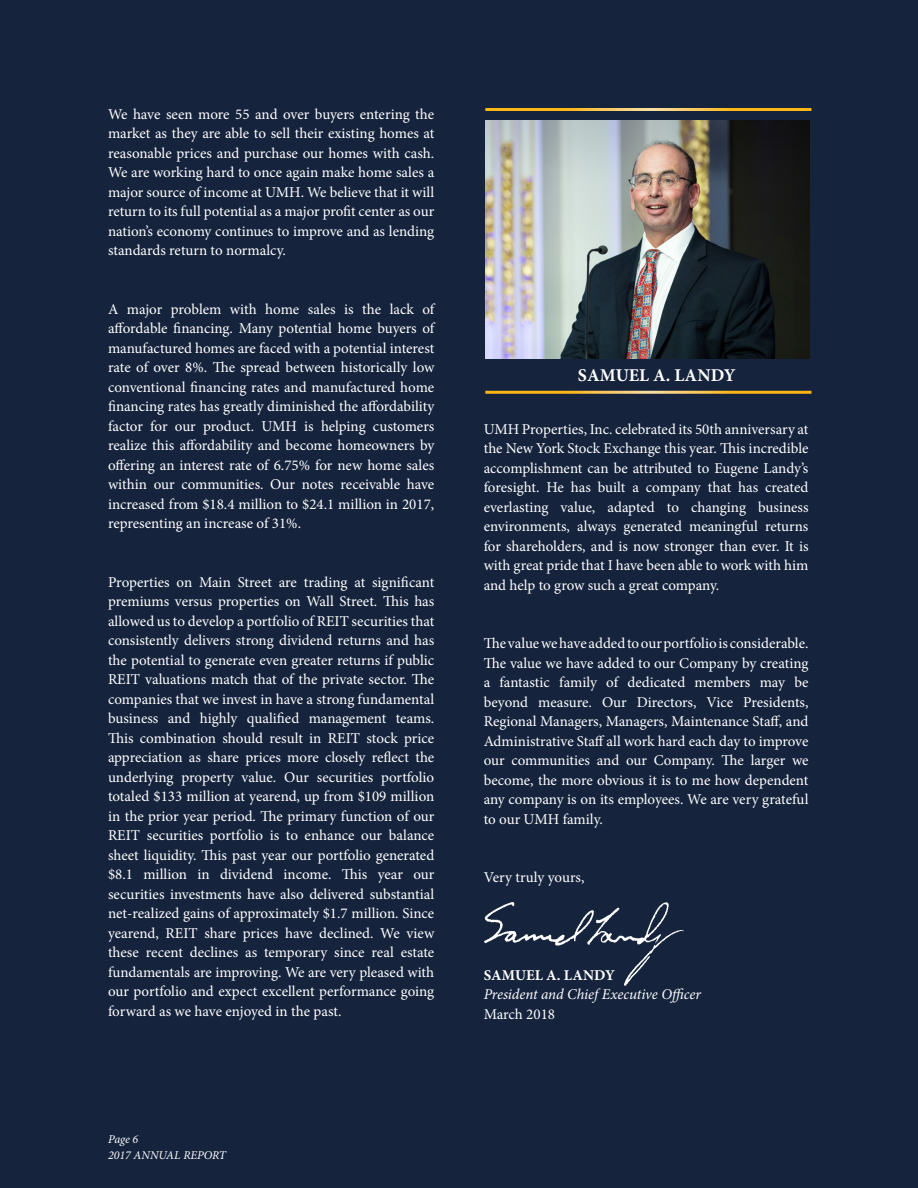
<style>
.page{position:relative;width:918px;height:1188px;background:#15233d}
.page>*{position:absolute;margin:0;border:0;box-sizing:border-box;transform-origin:0 0}
.t1{font:700 18px "Minion Pro";color:#fff}
.t2{font:15px/19.5px "Minion Pro";letter-spacing:-.005em;color:#fff;text-align:justify}
.t3{font:italic 15px "Minion Pro";letter-spacing:-.005em;color:#fff}
.t4{font:700 15px "Minion Pro";color:#fff}
.t5{font:italic 12px "Minion Pro";color:#fff}
</style>
<div class="page">
<img style="left:485px;top:120px;width:325px;height:239px">
<hr style="left:485px;top:391px;width:326px;height:3px;background:#fff">
<hr style="left:485px;top:108px;width:326px;height:3px;background:#fff">
<img style="left:484px;top:902px;width:200px;height:84px">
<p class="t2" style="left:108px;top:104px;width:328px">We have seen more 55 and over buyers entering the market as they are able to sell their existing homes at reasonable prices and purchase our homes with cash.<br>We are working hard to once again make home sales a major source of income at UMH. We believe that it will return to its full potential as a major profit center as our nation’s economy continues to improve and as lending standards return to normalcy.</p>
<p class="t2" style="left:108px;top:299px;width:328px">A major problem with home sales is the lack of affordable financing. Many potential home buyers of manufactured homes are faced with a potential interest rate of over 8%. The spread between historically low conventional financing rates and manufactured home financing rates has greatly diminished the affordability factor for our product. UMH is helping customers realize this affordability and become homeowners by offering an interest rate of 6.75% for new home sales within our communities. Our notes receivable have increased from $18.4 million to $24.1 million in 2017, representing an increase of 31%.</p>
<p class="t2" style="left:108px;top:572px;width:328px">Properties on Main Street are trading at significant premiums versus properties on Wall Street. This has allowed us to develop a portfolio of REIT securities that consistently delivers strong dividend returns and has the potential to generate even greater returns if public REIT valuations match that of the private sector. The companies that we invest in have a strong fundamental business and highly qualified management teams.<br>This combination should result in REIT stock price appreciation as share prices more closely reflect the underlying property value. Our securities portfolio totaled $133 million at yearend, up from $109 million in the prior year period. The primary function of our REIT securities portfolio is to enhance our balance sheet liquidity. This past year our portfolio generated $8.1 million in dividend income. This year our securities investments have also delivered substantial net-realized gains of approximately $1.7 million. Since yearend, REIT share prices have declined. We view these recent declines as temporary since real estate fundamentals are improving. We are very pleased with our portfolio and expect excellent performance going forward as we have enjoyed in the past.</p>
<p class="t5" style="left:108px;top:1131px;width:32px">Page 6</p>
<p class="t5" style="left:108px;top:1147px;width:120px">2017 ANNUAL REPORT</p>
<p class="t1" style="left:578px;top:363px;width:159px">SAMUEL A. LANDY</p>
<p class="t2" style="left:484px;top:419px;width:326px">UMH Properties, Inc. celebrated its 50th anniversary at the New York Stock Exchange this year. This incredible accomplishment can be attributed to Eugene Landy’s foresight. He has built a company that has created everlasting value, adapted to changing business environments, always generated meaningful returns for shareholders, and is now stronger than ever. It is with great pride that I have been able to work with him and help to grow such a great company.</p>
<p class="t2" style="left:484px;top:634px;width:326px">The value we have added to our portfolio is considerable.<br>The value we have added to our Company by creating a fantastic family of dedicated members may be beyond measure. Our Directors, Vice Presidents, Regional Managers, Managers, Maintenance Staff, and Administrative Staff all work hard each day to improve our communities and our Company. The larger we become, the more obvious it is to me how dependent any company is on its employees. We are very grateful to our UMH family.</p>
<p class="t2" style="left:484px;top:868px;width:102px">Very truly yours,</p>
<p class="t4" style="left:484px;top:965px;width:133px">SAMUEL A. LANDY</p>
<p class="t3" style="left:484px;top:984px;width:219px">President and Chief Executive Officer</p>
<p class="t2" style="left:484px;top:1004px;width:73px">March 2018</p>
</div>
